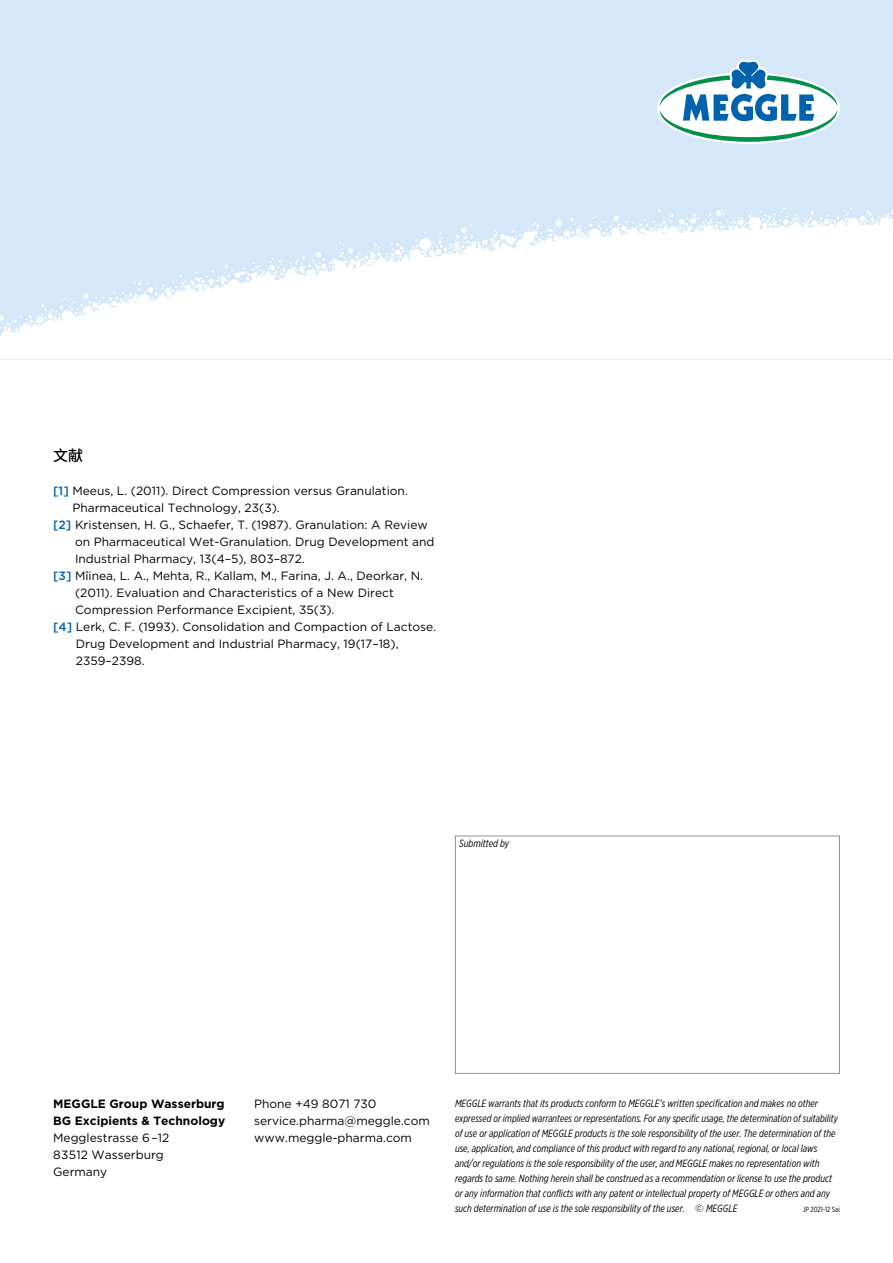
<style>
.page{position:relative;width:893px;height:1263px;background:#fff}
.page>*{position:absolute;margin:0;border:0;box-sizing:border-box;transform-origin:0 0}
.t1{font:500 15px "Noto Sans CJ Ksc";color:#000}
.t2{font:12px/17px "Gotham";color:#000}
.t3{font:700 12px/17px "Gotham";color:#000}
.t4{font:italic 10.5px/15px "Gotham X Narrow";color:#000}
.t5{font:7.5px "Gotham X Narrow";color:#000}
.s1{font-weight:500;color:#0061ad}
.s2{font-family:"Gotham";font-style:normal}
</style>
<div class="page">
<div style="left:0;top:0;width:893px;height:359px;background:#d4e8f9"></div>
<svg style="left:0;top:207px;width:893px;height:152px;fill:#fff"></svg>
<svg style="left:657px;top:60px;width:183px;height:84px"></svg>
<div style="left:455px;top:836px;width:385px;height:238px;border:1px solid #919292"></div>
<h1 class="t1" style="left:53px;top:447px;width:31px">文献</h1>
<p class="t2" style="left:53px;top:482px;width:356px"><span class="s1">[1]</span> Meeus, L. (2011). Direct Compression versus Granulation.</p>
<p class="t2" style="left:72px;top:499px;width:209px">Pharmaceutical Technology, 23(3).</p>
<p class="t2" style="left:53px;top:516px;width:376px"><span class="s1">[2]</span> Kristensen, H. G., Schaefer, T. (1987). Granulation: A Review</p>
<p class="t2" style="left:75px;top:533px;width:361px">on Pharmaceutical Wet-Granulation. Drug Development and</p>
<p class="t2" style="left:75px;top:550px;width:231px">Industrial Pharmacy, 13(4–5), 803–872.</p>
<p class="t2" style="left:53px;top:567px;width:372px"><span class="s1">[3]</span> Mîinea, L. A., Mehta, R., Kallam, M., Farina, J. A., Deorkar, N.</p>
<p class="t2" style="left:75px;top:584px;width:320px">(2011). Evaluation and Characteristics of a New Direct</p>
<p class="t2" style="left:75px;top:601px;width:261px">Compression Performance Excipient, 35(3).</p>
<p class="t2" style="left:53px;top:618px;width:385px"><span class="s1">[4]</span> Lerk, C. F. (1993). Consolidation and Compaction of Lactose.</p>
<p class="t2" style="left:76px;top:635px;width:324px">Drug Development and Industrial Pharmacy, 19(17–18),</p>
<p class="t2" style="left:76px;top:652px;width:70px">2359–2398.</p>
<p class="t4" style="left:459px;top:836px;width:52px">Submitted by</p>
<p class="t3" style="left:53px;top:1095px;width:174px">MEGGLE Group Wasserburg<br>BG Excipients &amp; Technology</p>
<p class="t2" style="left:53px;top:1146px;width:112px">83512 Wasserburg</p>
<p class="t2" style="left:53px;top:1129px;width:118px">Megglestrasse 6 –12</p>
<p class="t2" style="left:53px;top:1163px;width:56px">Germany</p>
<p class="t2" style="left:254px;top:1095px;width:177px">Phone +49 8071 730 service.pharma@meggle.com www.meggle-pharma.com</p>
<p class="t4" style="left:455px;top:1095px;width:384px">MEGGLE warrants that its products conform to MEGGLE’s written specification and makes no other expressed or implied warrantees or representations. For any specific usage, the determination of suitability of use or application of MEGGLE products is the sole responsibility of the user. The determination of the use, application, and compliance of this product with regard to any national, regional, or local laws and/or regulations is the sole responsibility of the user, and MEGGLE makes no representation with regards to same. Nothing herein shall be construed as a recommendation or license to use the product or any information that conflicts with any patent or intellectual property of MEGGLE or others and any such determination of use is the sole responsibility of the user. <span class="s2">©</span> MEGGLE</p>
<p class="t5" style="left:803px;top:1204px;width:39px">JP 2021-12 Sai</p>
</div>
